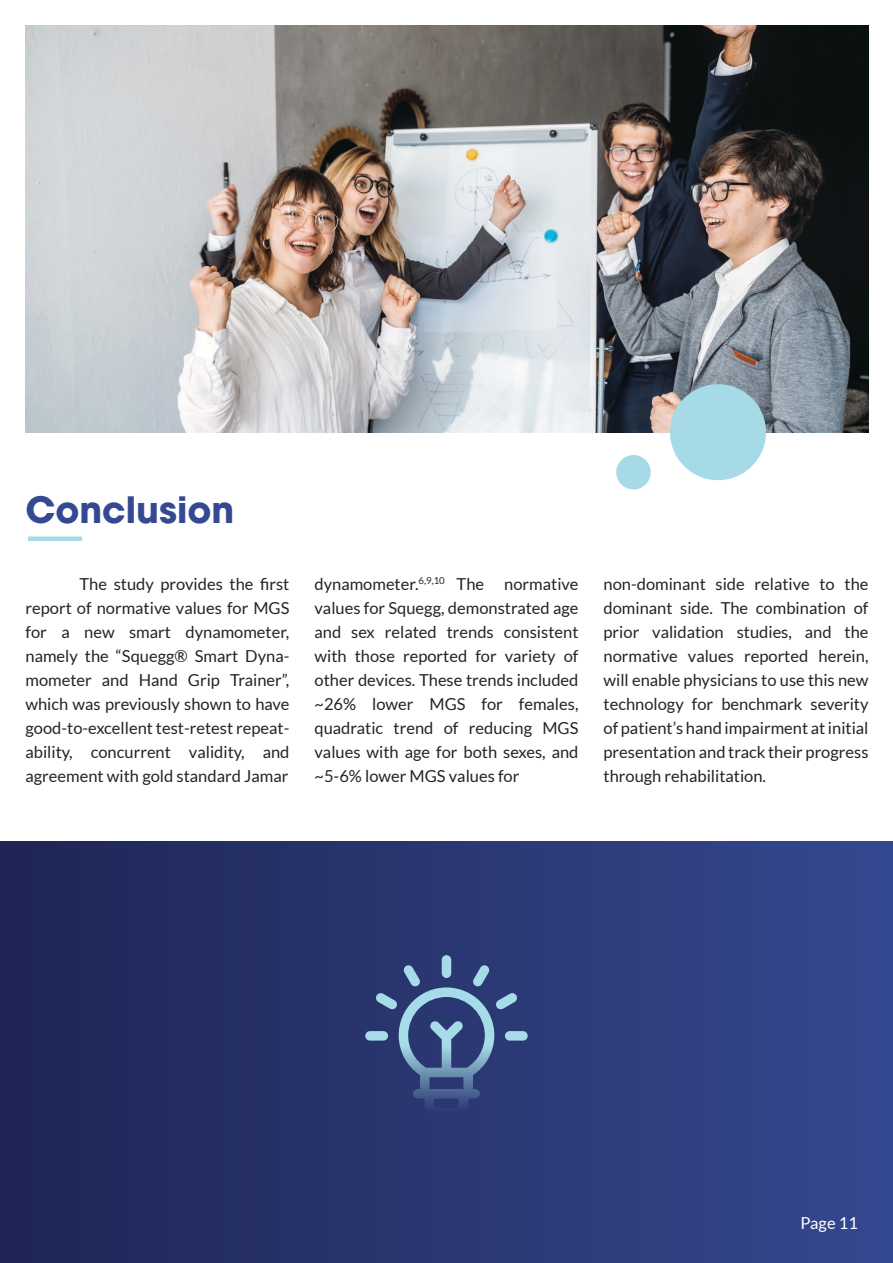
<style>
.page{position:relative;width:893px;height:1263px;background:#fff}
.page>*{position:absolute;margin:0;border:0;box-sizing:border-box;transform-origin:0 0}
.t1{font:700 36px "Avant Garde LT";color:#354992}
.t2{font:16.5px/24px "Lato";color:#272223;text-align:justify}
.t3{font:16.5px "Lato";color:#fff}
</style>
<div class="page">
<div style="left:28px;top:536px;width:54px;height:5px;background:#a6dae7"></div>
<img style="left:26px;top:26px;width:842px;height:406px">
<div style="left:0;top:842px;width:893px;height:421px;background:linear-gradient(to right,#1f2653,#354890)"></div>
<div style="left:442px;top:955px;width:9px;height:23px;background:#a6dce7;border-radius:5px"></div>
<svg style="left:375px;top:965px;width:143px;height:152px;background:#405586"></svg>
<div style="left:365px;top:1031px;width:23px;height:9px;background:#a6dce7;border-radius:5px"></div>
<div style="left:505px;top:1031px;width:23px;height:9px;background:#a6dce7;border-radius:5px"></div>
<div style="left:670px;top:384px;width:96px;height:96px;background:#a6dae7;border-radius:50%"></div>
<div style="left:616px;top:455px;width:35px;height:34px;background:#a6dae7;border-radius:50%"></div>
<h1 class="t1" style="left:26px;top:486px;width:210px">Conclusion</h1>
<p class="t2" style="left:26px;top:572px;width:265px;text-indent:54px">The study provides the first report of normative values for MGS for a new smart dynamometer, namely the “Squegg® Smart Dyna&shy;mometer and Hand Grip Trainer”, which was previously shown to have good-to-excellent test-retest repeat&shy;ability, concurrent validity, and agreement with gold standard Jamar</p>
<p class="t2" style="left:314px;top:572px;width:265px">dynamometer.<sup>6,9,10</sup> The normative values for Squegg, demonstrated age and sex related trends consistent with those reported for variety of other devices. These trends included ~26% lower MGS for females, quadratic trend of reducing MGS values with age for both sexes, and ~5-6% lower MGS values for</p>
<p class="t2" style="left:603px;top:572px;width:266px">non-dominant side relative to the dominant side. The combination of prior validation studies, and the normative values reported herein, will enable physicians to use this new technology for benchmark severity of patient’s hand impairment at initial presentation and track their progress through rehabilitation.</p>
<p class="t3" style="left:801px;top:1213px;width:59px">Page 11</p>
</div>
